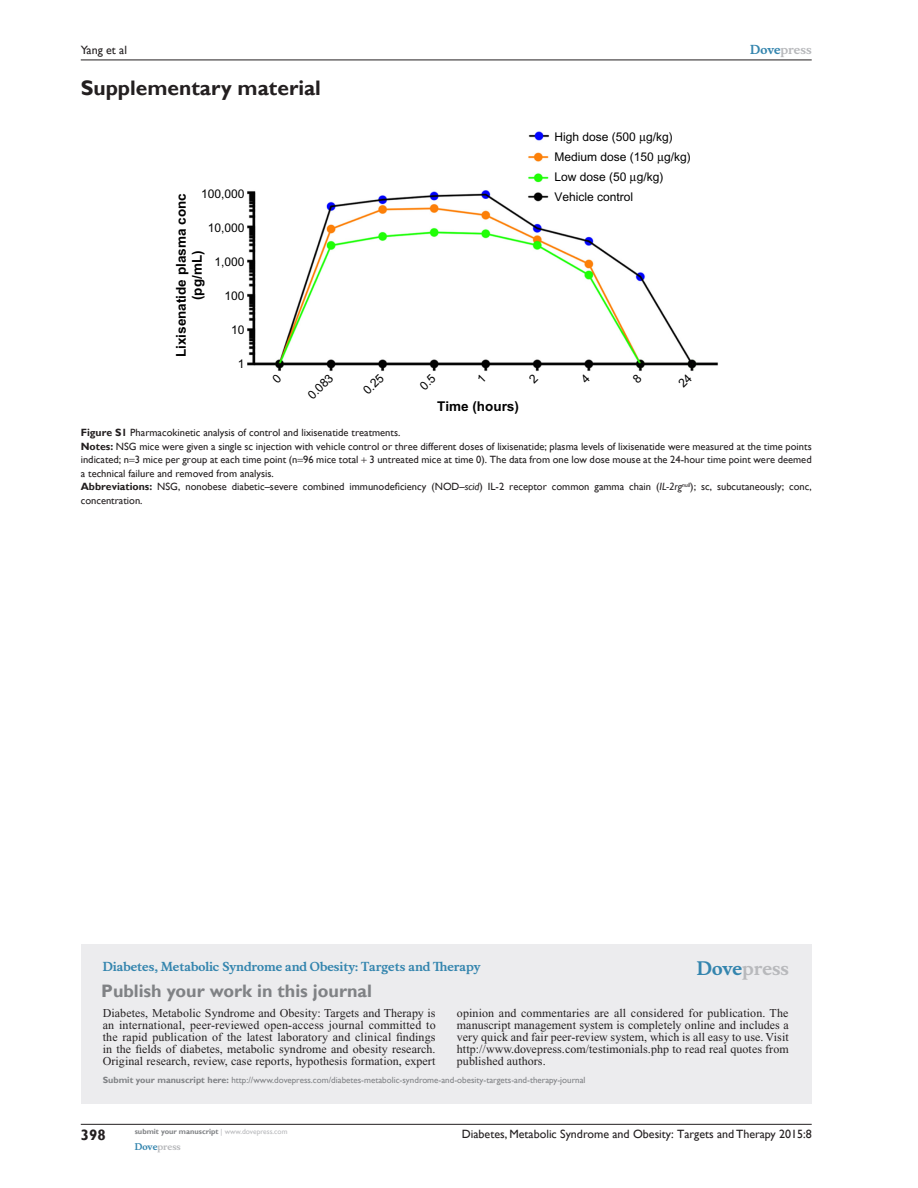
<style>
.page{position:relative;width:918px;height:1188px;background:#fff}
.page>*{position:absolute;margin:0;border:0;box-sizing:border-box;transform-origin:0 0}
.t1{font:700 21px "Gill Sans";color:#231f20}
.PromBx-H1{font:700 18px "Gill Sans";color:#808285}
.PromBx-Brand{font:700 18px "Musee";color:#b8b9bc}
.t2{font:700 15px "Gill Sans";color:#231f20}
.t3{font:700 13.5px/16.2px "Arial";color:#000;text-align:center}
.PromBx-Tx{font:12px/12px "Times New Roman";letter-spacing:.005em;color:#231f20;text-align:justify}
.t4{font:12px/20.1px "Arial";color:#000}
.t5{font:12px "Gill Sans";color:#231f20}
.PromBx-JrnlName{font:700 12px "Musee";color:#3485ae}
.t6{font:700 12px "Musee";color:#b8b9bc}
.FC{font:10.5px/13.5px "Gill Sans";color:#231f20;text-align:justify}
.PromBx-SubmitMssWebA{font:9px "Gill Sans";color:#808285}
.t7{font:700 9px "Musee";color:#b8b9bc}
.t8{font:700 7.5px "Gill Sans";color:#808285}
.s1{color:#3485ae}
.s2{font-weight:700}
.s3{font-style:italic}
.s4{font-weight:400;color:#b8b9bc}
</style>
<div class="page">
<div style="left:81px;top:944px;width:731px;height:159px;background:#ececee"></div>
<hr style="left:81px;top:1124px;width:731px;height:1px;background:#231f20">
<hr style="left:81px;top:60px;width:731px;height:1px;background:#231f20">
<img style="left:247px;top:131px;width:471px;height:240px">
<svg style="left:640px;top:135px;width:6px;height:8px"></svg>
<svg style="left:658px;top:155px;width:6px;height:8px"></svg>
<svg style="left:630px;top:175px;width:7px;height:9px"></svg>
<p class="t5" style="left:81px;top:43px;width:48px">Yang et al</p>
<h1 class="t1" style="left:81px;top:76px;width:242px">Supplementary material</h1>
<p class="t4" style="left:201px;top:183px;width:45px">100,000</p>
<p class="t3" style="left:173px;top:357px;width:165px;rotate:-90deg">Lixisenatide plasma conc (pg/mL)</p>
<p class="t4" style="left:208px;top:218px;width:38px">10,000</p>
<p class="t4" style="left:215px;top:252px;width:32px">1,000</p>
<p class="t4" style="left:225px;top:286px;width:22px">100</p>
<p class="t4" style="left:231px;top:320px;width:15px">10</p>
<p class="t4" style="left:238px;top:354px;width:8px">1</p>
<p class="t4" style="left:555px;top:126px;width:138px">High dose (500 g/kg)<br>Medium dose (150 g/kg)<br>Low dose (50 g/kg)<br>Vehicle control</p>
<p class="t6" style="left:750px;top:43px;width:63px"><span class="s1">Dove</span>press</p>
<p class="t4" style="left:303px;top:390px;width:32px;rotate:-45deg">0.083</p>
<p class="t4" style="left:358px;top:385px;width:25px;rotate:-45deg">0.25</p>
<p class="FC" style="left:81px;top:426px;width:321px"><span class="s2">Figure S1</span> Pharmacokinetic analysis of control and lixisenatide treatments.</p>
<p class="FC" style="left:81px;top:440px;width:732px"><span class="s2">Notes:</span> NSG mice were given a single sc injection with vehicle control or three different doses of lixisenatide; plasma levels of lixisenatide were measured at the time points indicated; n 3 mice per group at each time point (n 96 mice total 3 untreated mice at time 0). The data from one low dose mouse at the 24-hour time point were deemed a technical failure and removed from analysis.</p>
<p class="FC" style="left:81px;top:480px;width:732px"><span class="s2">Abbreviations:</span> NSG, nonobese diabetic–severe combined immunodeficiency (NOD–<span class="s3">scid</span>) IL-2 receptor common gamma chain (<span class="s3">IL-2rg</span><sup>null</sup>); sc, subcutaneously; conc, concentration.</p>
<p class="t3" style="left:437px;top:398px;width:83px">Time (hours)</p>
<p class="PromBx-JrnlName" style="left:103px;top:959px;width:379px">Diabetes, Metabolic Syndrome and Obesity: Targets and Therapy</p>
<p class="PromBx-H1" style="left:101px;top:980px;width:272px">Publish your work in this journal</p>
<p class="PromBx-Brand" style="left:697px;top:958px;width:94px"><span class="s1">Dove</span>press</p>
<p class="PromBx-Tx" style="left:103px;top:1007px;width:335px">Diabetes, Metabolic Syndrome and Obesity: Targets and Therapy is an international, peer-reviewed open-access journal committed to the rapid publication of the latest laboratory and clinical findings in the fields of diabetes, metabolic syndrome and obesity research.<br>Original research, review, case reports, hypothesis formation, expert</p>
<p class="PromBx-Tx" style="left:457px;top:1007px;width:333px">opinion and commentaries are all considered for publication. The manuscript management system is completely online and includes a very quick and fair peer-review system, which is all easy to use. Visit http://www.dovepress.com/testimonials.php to read real quotes from published authors.</p>
<p class="PromBx-SubmitMssWebA" style="left:103px;top:1075px;width:484px"><span class="s2">Submit your manuscript here:</span> http://www.dovepress.com/diabetes-metabolic-syndrome-and-obesity-targets-and-therapy-journal</p>
<p class="t2" style="left:81px;top:1126px;width:26px">398</p>
<p class="t8" style="left:135px;top:1127px;width:154px">submit your manuscript <span class="s4">| www.dovepress.com</span></p>
<p class="t7" style="left:135px;top:1141px;width:48px"><span class="s1">Dove</span>press</p>
<p class="t5" style="left:462px;top:1127px;width:351px">Diabetes, Metabolic Syndrome and Obesity: Targets and Therapy 2015:8</p>
</div>
